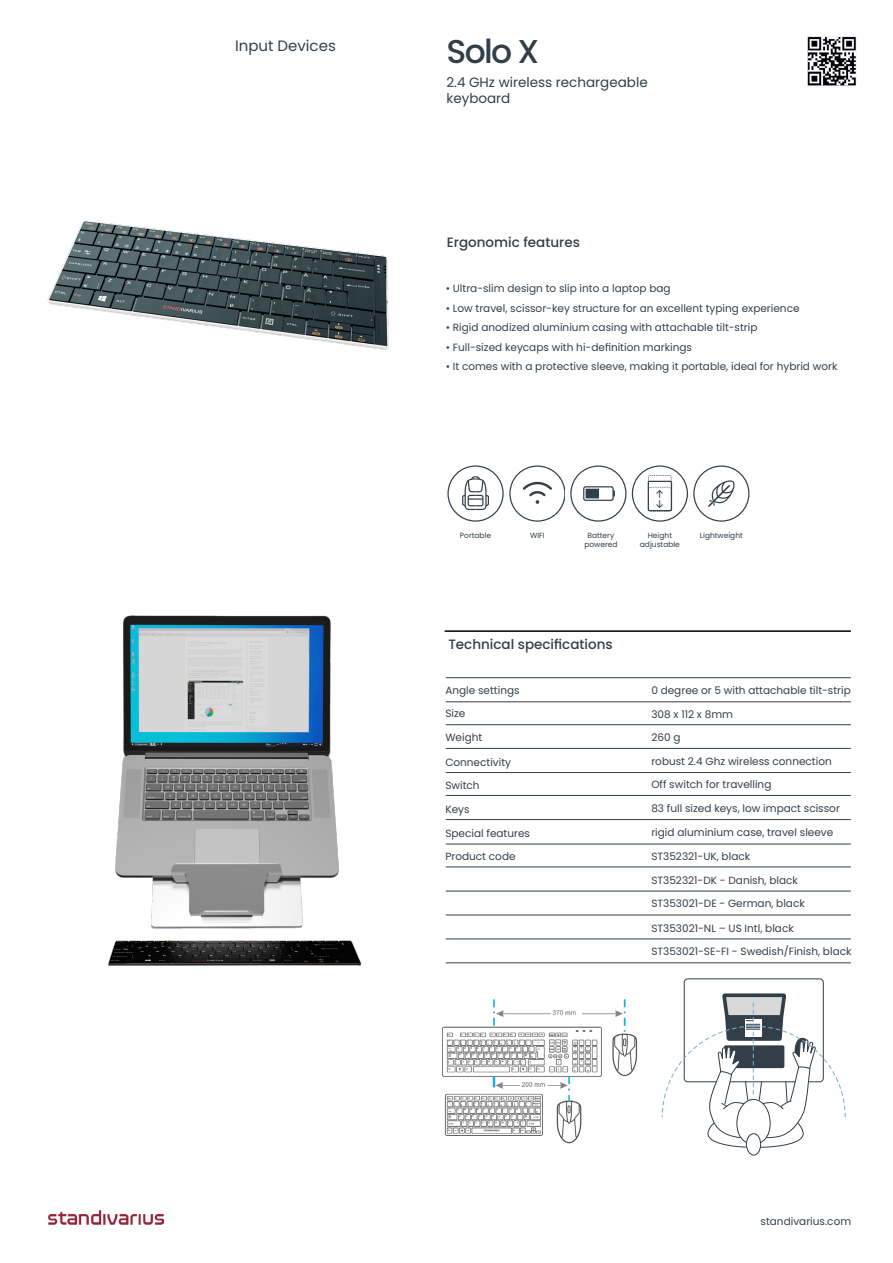
<style>
.page{position:relative;width:893px;height:1263px;background:#fff}
.page>*{position:absolute;margin:0;border:0;box-sizing:border-box;transform-origin:0 0}
.t1{font:500 33px "Poppins";color:#333f48}
.t2{font:15px "Poppins";color:#333f48}
.t3{font:500 13.5px "Poppins";color:#333f48}
.t4{font:13.5px/16.2px "Poppins";color:#333f48}
.t5{font:10.5px/22.5px "Poppins";color:#333f48}
.t6{font:8.4px "SF Pro Regular wdth opsz 110000 wght 1 FE0000";color:#333f48}
.t7{font:7.5px/9px "Poppins";color:#333f48;text-align:center}
</style>
<div class="page">
<img style="left:47px;top:220px;width:342px;height:130px">
<hr style="left:445px;top:630px;width:406px;height:2px;background:#000">
<svg style="left:447px;top:465px;width:179px;height:57px"></svg>
<hr style="left:446px;top:677px;width:405px;height:1px;background:#333f48">
<hr style="left:446px;top:748px;width:405px;height:1px;background:#333f48">
<hr style="left:446px;top:724px;width:405px;height:1px;background:#333f48">
<hr style="left:446px;top:795px;width:405px;height:1px;background:#333f48">
<hr style="left:446px;top:866px;width:405px;height:1px;background:#333f48">
<hr style="left:446px;top:701px;width:405px;height:1px;background:#333f48">
<hr style="left:446px;top:772px;width:405px;height:1px;background:#333f48">
<hr style="left:446px;top:844px;width:405px;height:1px;background:#333f48">
<hr style="left:446px;top:819px;width:405px;height:1px;background:#333f48">
<hr style="left:446px;top:891px;width:405px;height:1px;background:#333f48">
<hr style="left:446px;top:915px;width:405px;height:1px;background:#333f48">
<hr style="left:446px;top:938px;width:405px;height:1px;background:#333f48">
<hr style="left:446px;top:962px;width:405px;height:1px;background:#333f48">
<img style="left:807px;top:36px;width:50px;height:50px">
<svg style="left:683px;top:978px;width:141px;height:178px"></svg>
<svg style="left:661px;top:991px;width:185px;height:164px"></svg>
<img style="left:442px;top:999px;width:196px;height:145px">
<img style="left:49px;top:1210px;width:115px;height:15px">
<img style="left:108px;top:615px;width:377px;height:394px">
<svg style="left:632px;top:465px;width:117px;height:57px"></svg>
<h2 class="t2" style="left:235px;top:37px;width:102px">Input Devices</h2>
<h1 class="t1" style="left:446px;top:32px;width:94px">Solo X</h1>
<p class="t4" style="left:446px;top:74px;width:203px">2.4 GHz wireless rechargeable keyboard</p>
<p class="t3" style="left:447px;top:235px;width:135px">Ergonomic features</p>
<p class="t5" style="left:446px;top:277px;width:226px">• Ultra-slim design to slip into a laptop bag</p>
<p class="t5" style="left:446px;top:297px;width:355px">• Low travel, scissor-key structure for an excellent typing experience</p>
<p class="t5" style="left:446px;top:316px;width:313px">• Rigid anodized aluminium casing with attachable tilt-strip</p>
<p class="t5" style="left:446px;top:336px;width:248px">• Full-sized keycaps with hi-definition markings</p>
<p class="t5" style="left:446px;top:355px;width:393px">• It comes with a protective sleeve, making it portable, ideal for hybrid work</p>
<p class="t6" style="left:656px;top:489px;width:10px">!</p>
<p class="t7" style="left:460px;top:531px;width:33px">Portable</p>
<p class="t7" style="left:700px;top:531px;width:44px">Lightweight</p>
<p class="t7" style="left:530px;top:531px;width:16px">WIFI</p>
<p class="t7" style="left:584px;top:531px;width:35px">Battery powered</p>
<p class="t7" style="left:640px;top:531px;width:42px">Height adjustable</p>
<p class="t3" style="left:448px;top:636px;width:166px">Technical specifications</p>
<p class="t5" style="left:445px;top:679px;width:76px">Angle settings</p>
<p class="t5" style="left:651px;top:679px;width:201px">0 degree or 5 with attachable tilt-strip</p>
<p class="t5" style="left:651px;top:703px;width:83px">308 x 112 x 8mm</p>
<p class="t5" style="left:651px;top:726px;width:31px">260 g</p>
<p class="t5" style="left:651px;top:750px;width:182px">robust 2.4 Ghz wireless connection<br>Off switch for travelling</p>
<p class="t5" style="left:651px;top:797px;width:190px">83 full sized keys, low impact scissor</p>
<p class="t5" style="left:651px;top:821px;width:183px">rigid aluminium case, travel sleeve</p>
<p class="t5" style="left:651px;top:845px;width:100px">ST352321-UK, black</p>
<p class="t5" style="left:651px;top:869px;width:148px">ST352321-DK - Danish, black</p>
<p class="t5" style="left:651px;top:892px;width:155px">ST353021-DE - German, black</p>
<p class="t5" style="left:651px;top:917px;width:144px">ST353021-NL – US Intl, black</p>
<p class="t5" style="left:651px;top:940px;width:202px">ST353021-SE-FI - Swedish/Finish, black</p>
<p class="t5" style="left:445px;top:702px;width:22px">Size</p>
<p class="t5" style="left:445px;top:726px;width:38px">Weight</p>
<p class="t5" style="left:445px;top:751px;width:67px">Connectivity</p>
<p class="t5" style="left:445px;top:774px;width:36px">Switch</p>
<p class="t5" style="left:445px;top:798px;width:26px">Keys</p>
<p class="t5" style="left:445px;top:822px;width:86px">Special features</p>
<p class="t5" style="left:445px;top:845px;width:72px">Product code</p>
<p class="t5" style="left:761px;top:1210px;width:92px">standivarius.com</p>
</div>
